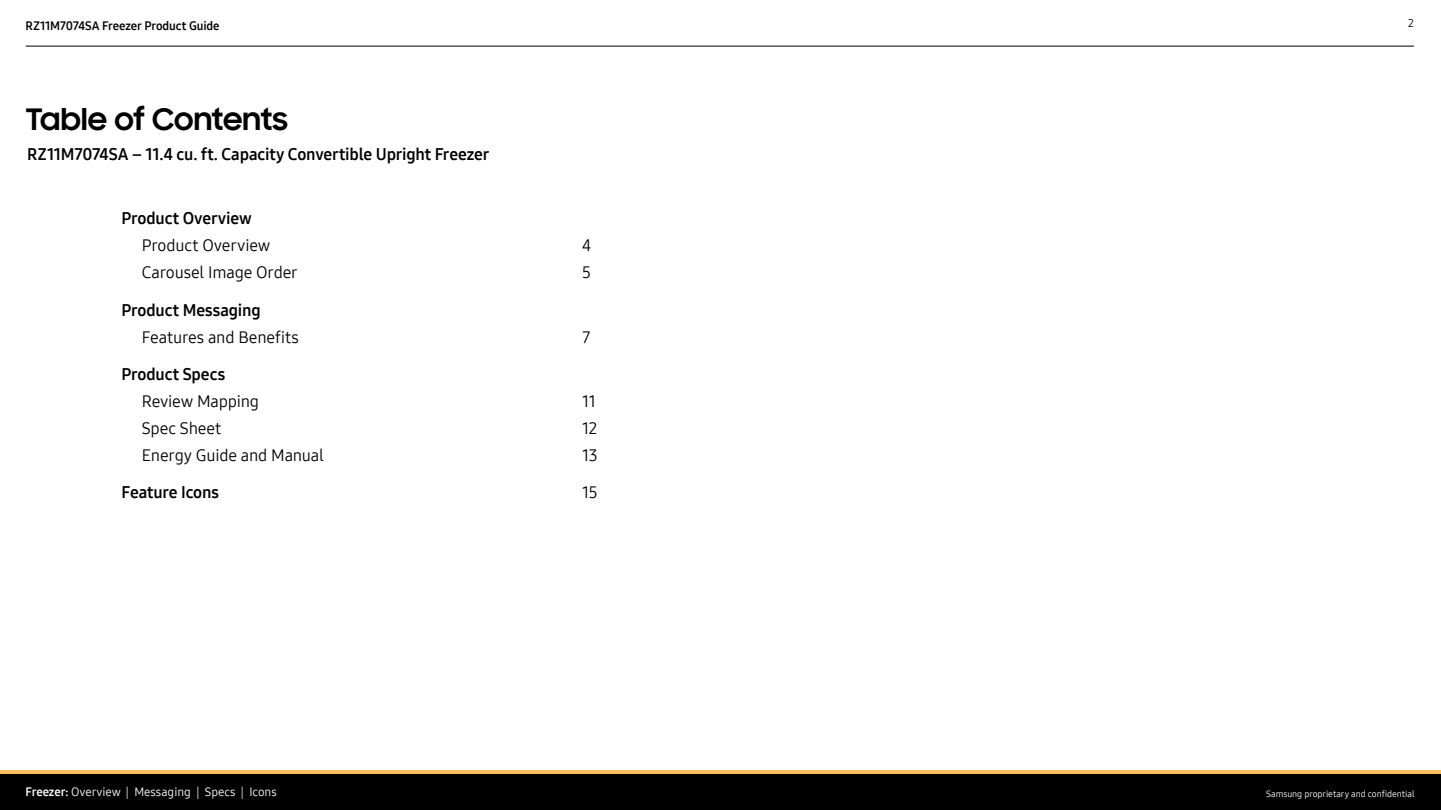
<style>
.page{position:relative;width:1441px;height:810px;background:#fff}
.page>*{position:absolute;margin:0;border:0;box-sizing:border-box;transform-origin:0 0}
.t1{font:700 30px "Samsung Sharp Sans";color:#000}
.t2{font:16.5px "Samsung One 700";letter-spacing:-.01em;color:#000}
.t3{font:16.5px "Samsung One 400";letter-spacing:-.01em;color:#000}
.t4{font:12px "Samsung One 400";color:#fff}
.t5{font:12px "Samsung One 700";letter-spacing:-.005em;color:#000}
.t6{font:11.25px "Samsung One 400";color:#000101}
.t7{font:9px "Samsung One 400";letter-spacing:-.01em;color:#fff}
.s1{font-family:"Samsung One 700"}
</style>
<div class="page">
<div style="left:0;top:773px;width:1440px;height:37px;background:#000"></div>
<hr style="left:0;top:770px;width:1440px;height:3px;background:#fdbe5d">
<hr style="left:26px;top:46px;width:1387px;height:1px;background:#000">
<p class="t5" style="left:26px;top:18px;width:195px">RZ11M7074SA Freezer Product Guide</p>
<p class="t6" style="left:1407px;top:15px;width:7px">2</p>
<h1 class="t1" style="left:26px;top:97px;width:264px">Table of Contents</h1>
<p class="t2" style="left:27px;top:143px;width:463px">RZ11M7074SA – 11.4 cu. ft. Capacity Convertible Upright Freezer</p>
<p class="t2" style="left:122px;top:208px;width:132px">Product Overview</p>
<p class="t3" style="left:142px;top:235px;width:130px">Product Overview</p>
<p class="t3" style="left:582px;top:235px;width:11px">4</p>
<p class="t3" style="left:142px;top:262px;width:157px">Carousel Image Order</p>
<p class="t3" style="left:582px;top:262px;width:10px">5</p>
<p class="t2" style="left:122px;top:299px;width:141px">Product Messaging</p>
<p class="t3" style="left:142px;top:326px;width:159px">Features and Benefits</p>
<p class="t3" style="left:582px;top:326px;width:9px">7</p>
<p class="t2" style="left:122px;top:363px;width:105px">Product Specs</p>
<p class="t3" style="left:142px;top:390px;width:119px">Review Mapping</p>
<p class="t3" style="left:582px;top:390px;width:15px">11</p>
<p class="t3" style="left:142px;top:417px;width:81px">Spec Sheet</p>
<p class="t3" style="left:582px;top:417px;width:17px">12</p>
<p class="t3" style="left:142px;top:444px;width:184px">Energy Guide and Manual</p>
<p class="t3" style="left:582px;top:444px;width:17px">13</p>
<p class="t2" style="left:122px;top:481px;width:99px">Feature Icons</p>
<p class="t3" style="left:582px;top:481px;width:17px">15</p>
<p class="t4" style="left:26px;top:784px;width:252px"><span class="s1">Freezer:</span> Overview | Messaging | Specs | Icons</p>
<p class="t7" style="left:1265px;top:787px;width:150px">Samsung proprietary and confidential</p>
</div>
